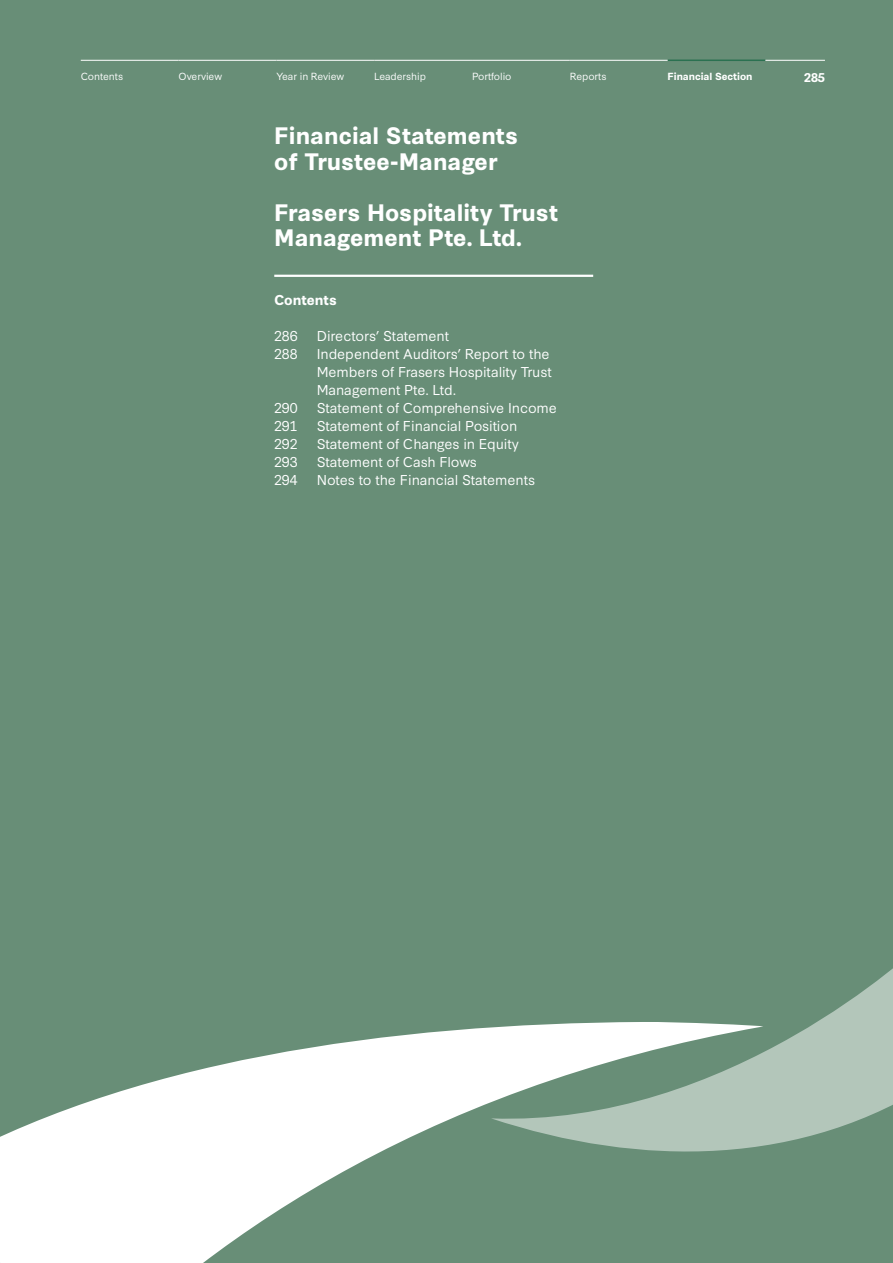
<style>
.page{position:relative;width:893px;height:1263px;background:#688e77}
.page>*{position:absolute;margin:0;border:0;box-sizing:border-box;transform-origin:0 0}
.t1{font:700 22.5px/25.5px "Synthese";color:#fff}
.t2{font:13.5px/18px "Synthese";letter-spacing:-.01em;color:#fff}
.t3{font:700 13.5px "Synthese";color:#fff}
.t4{font:700 12px "Synthese";color:#fff}
.t5{font:9.75px "Synthese";letter-spacing:-.01em;color:#fff}
.t6{font:700 9.75px "Synthese";letter-spacing:-.01em;color:#fff}
</style>
<div class="page">
<svg style="left:763px;top:968px;width:130px;height:178px;fill:#b3c6ba"></svg>
<svg style="left:0;top:1022px;width:763px;height:241px"></svg>
<hr style="left:274px;top:275px;width:319px;height:2px;background:#fff">
<hr style="left:668px;top:60px;width:97px;height:1px;background:#2b7151">
<hr style="left:81px;top:60px;width:98px;height:1px;background:#fff">
<hr style="left:179px;top:60px;width:97px;height:1px;background:#fff">
<hr style="left:276px;top:60px;width:98px;height:1px;background:#fff">
<hr style="left:374px;top:60px;width:98px;height:1px;background:#fff">
<hr style="left:472px;top:60px;width:98px;height:1px;background:#fff">
<hr style="left:570px;top:60px;width:98px;height:1px;background:#fff">
<hr style="left:765px;top:60px;width:60px;height:1px;background:#fff">
<p class="t5" style="left:81px;top:69px;width:44px">Contents</p>
<p class="t5" style="left:179px;top:69px;width:45px">Overview</p>
<p class="t5" style="left:276px;top:69px;width:69px">Year in Review</p>
<p class="t5" style="left:374px;top:69px;width:53px">Leadership</p>
<p class="t5" style="left:472px;top:69px;width:41px">Portfolio</p>
<p class="t5" style="left:570px;top:69px;width:38px">Reports</p>
<p class="t6" style="left:668px;top:69px;width:86px">Financial Section</p>
<p class="t4" style="left:804px;top:68px;width:22px">285</p>
<h1 class="t1" style="left:274px;top:122px;width:246px">Financial Statements of Trustee-Manager</h1>
<h1 class="t1" style="left:274px;top:198px;width:285px">Frasers Hospitality Trust<br>Management Pte. Ltd.</h1>
<p class="t3" style="left:274px;top:289px;width:64px">Contents</p>
<p class="t2" style="left:274px;top:325px;width:25px">286</p>
<p class="t2" style="left:317px;top:325px;width:134px">Directors’ Statement</p>
<p class="t2" style="left:274px;top:343px;width:25px">288</p>
<p class="t2" style="left:317px;top:343px;width:237px">Independent Auditors’ Report to the<br>Members of Frasers Hospitality Trust<br>Management Pte. Ltd.</p>
<p class="t2" style="left:274px;top:397px;width:25px">290</p>
<p class="t2" style="left:317px;top:397px;width:242px">Statement of Comprehensive Income</p>
<p class="t2" style="left:274px;top:415px;width:25px">291</p>
<p class="t2" style="left:317px;top:415px;width:202px">Statement of Financial Position</p>
<p class="t2" style="left:274px;top:433px;width:25px">292</p>
<p class="t2" style="left:317px;top:433px;width:203px">Statement of Changes in Equity</p>
<p class="t2" style="left:274px;top:451px;width:25px">293</p>
<p class="t2" style="left:317px;top:451px;width:162px">Statement of Cash Flows</p>
<p class="t2" style="left:274px;top:469px;width:25px">294</p>
<p class="t2" style="left:317px;top:469px;width:220px">Notes to the Financial Statements</p>
</div>
